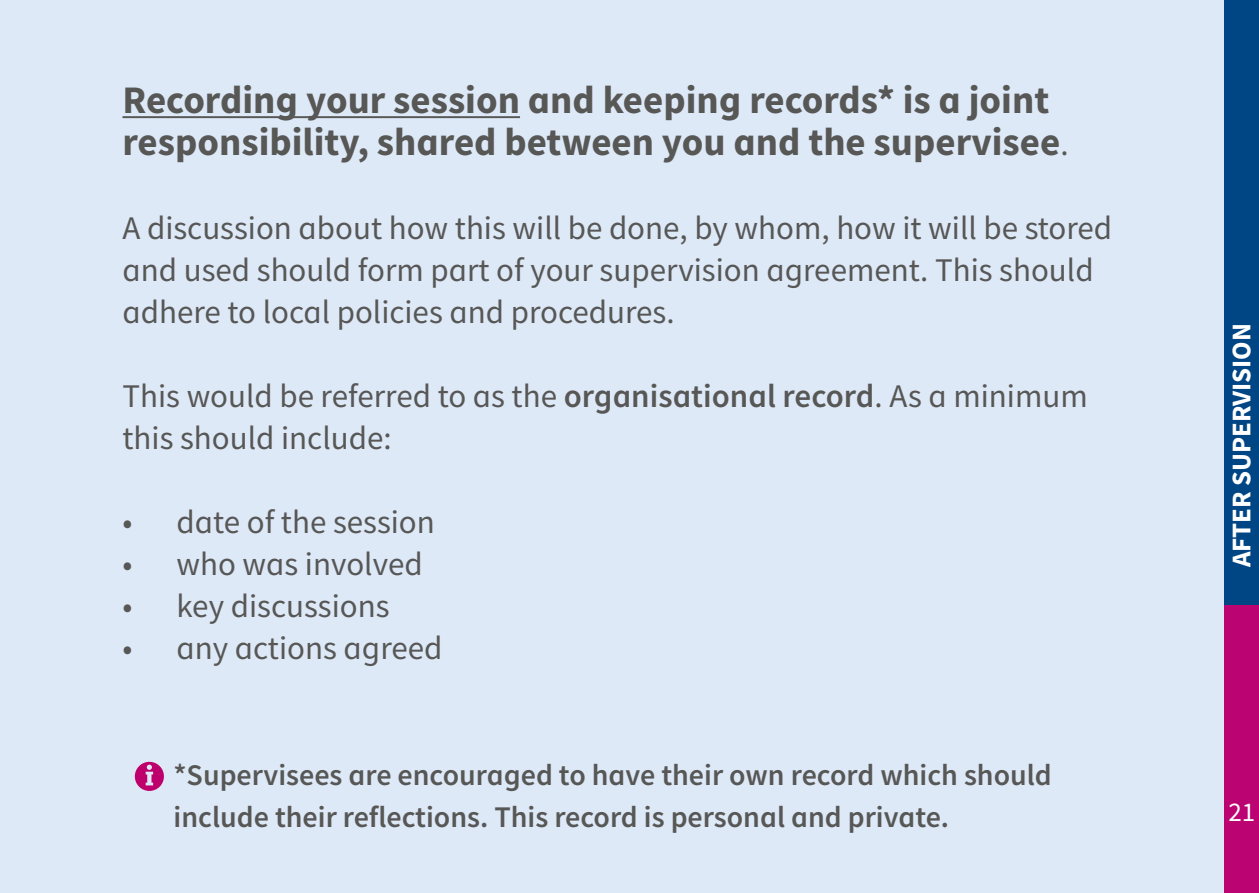
<style>
.page{position:relative;width:1259px;height:893px;background:#dee9f8}
.page>*{position:absolute;margin:0;border:0;box-sizing:border-box;transform-origin:0 0}
.t1{font:700 39px/42px "Source Sans Pro";color:#575756}
.t2{font:33px/42px "Source Sans Pro";color:#575756}
.t3{font:600 30px/42px "Source Sans Pro";color:#575756}
.t4{font:700 27px "Source Sans Pro";color:#fff}
.t5{font:27px "Source Sans Pro";color:#fff}
.s1{font-weight:400;font-size:33px}
.s2{font-weight:600}
</style>
<div class="page">
<div style="left:1225px;top:0;width:34px;height:893px;background:#004684"></div>
<hr style="left:122px;top:116px;width:398px;height:2px;background:#575756">
<div style="left:1225px;top:605px;width:34px;height:288px;background:#bb0372"></div>
<svg style="left:135px;top:762px;width:29px;height:29px"></svg>
<p class="t1" style="left:122px;top:79px;width:947px">Recording your session and keeping records* is a joint responsibility, shared between you and the supervisee<span class="s1">.</span></p>
<p class="t2" style="left:122px;top:207px;width:991px">A discussion about how this will be done, by whom, how it will be stored and used should form part of your supervision agreement. This should adhere to local policies and procedures.</p>
<p class="t2" style="left:122px;top:375px;width:967px">This would be referred to as the <span class="s2">organisational record</span>. As a minimum this should include:</p>
<p class="t2" style="left:122px;top:501px;width:314px">• date of the session</p>
<p class="t2" style="left:122px;top:543px;width:302px">• who was involved</p>
<p class="t2" style="left:122px;top:585px;width:269px">• key discussions</p>
<p class="t2" style="left:122px;top:627px;width:321px">• any actions agreed</p>
<p class="t3" style="left:173px;top:754px;width:880px">*Supervisees are encouraged to have their own record which should include their reflections. This record is personal and private.</p>
<p class="t4" style="left:1223px;top:567px;width:246px;rotate:-90deg">AFTER SUPERVISION</p>
<p class="t5" style="left:1228px;top:795px;width:28px">21</p>
</div>
